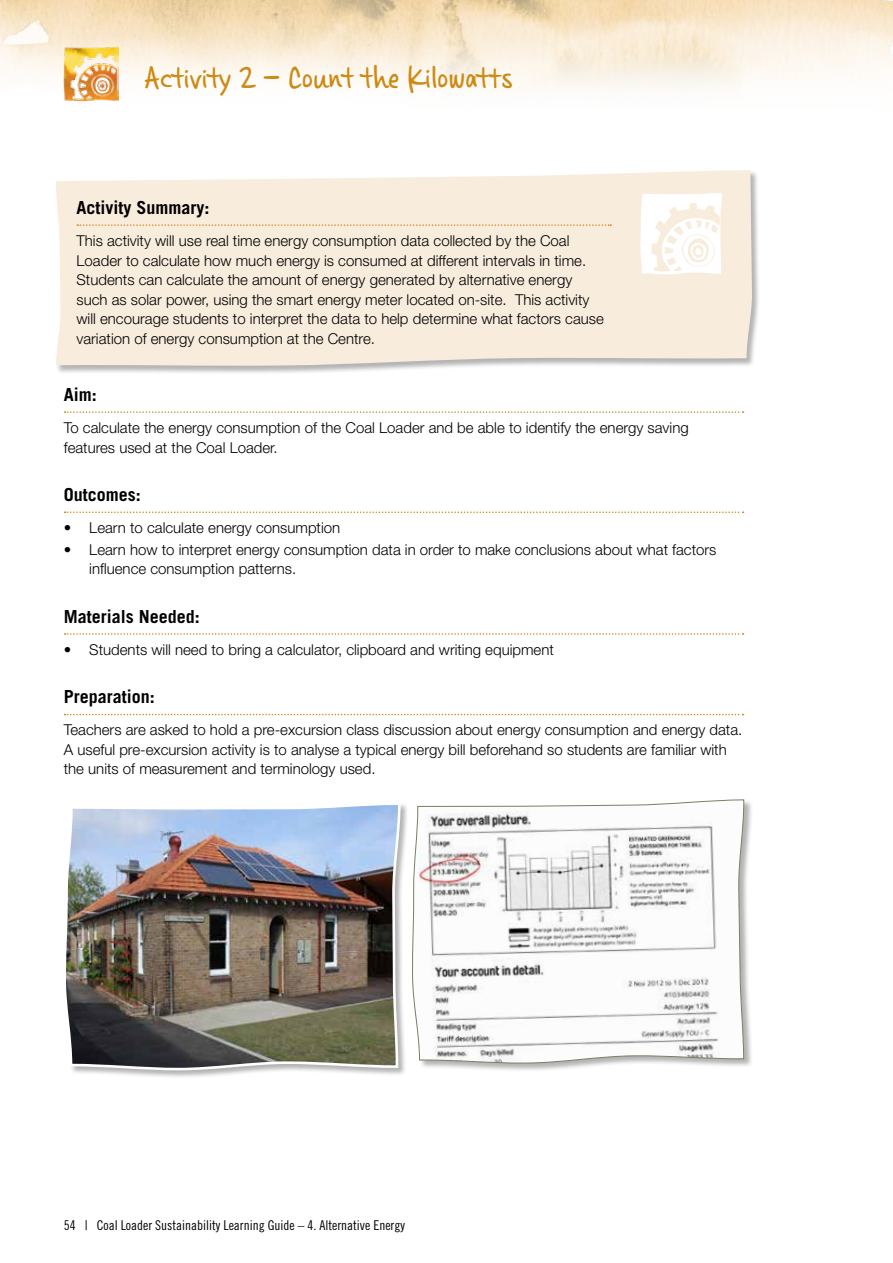
<style>
.page{position:relative;width:893px;height:1263px;background:#fff}
.page>*{position:absolute;margin:0;border:0;box-sizing:border-box;transform-origin:0 0}
.t1{font:43.5px "Casino Hand";color:#ce8a14}
.t2{font:700 18px "Trade Gothic";color:#000}
.t3{font:300 15px/19.5px "Helvetica Neue";color:#000}
.t4{font:13.5px "Trade Gothic Cond Eighteen";color:#000}
</style>
<div class="page">
<img style="left:0;top:0;width:893px;height:102px">
<img style="left:64px;top:47px;width:54px;height:54px">
<div style="left:56px;top:170px;width:705px;height:204px;background:#000;opacity:.3"></div>
<div style="left:56px;top:170px;width:696px;height:196px;background:#f8ecdd"></div>
<svg style="left:640px;top:193px;width:82px;height:81px"></svg>
<svg style="left:65px;top:411px;width:679px;height:2px"></svg>
<svg style="left:77px;top:224px;width:534px;height:2px"></svg>
<svg style="left:65px;top:511px;width:679px;height:2px"></svg>
<svg style="left:65px;top:633px;width:679px;height:2px"></svg>
<svg style="left:65px;top:714px;width:679px;height:1px"></svg>
<div style="left:63px;top:802px;width:346px;height:277px;background:#000;opacity:.3"></div>
<img style="left:63px;top:802px;width:339px;height:270px">
<div style="left:412px;top:799px;width:341px;height:273px;background:#000;opacity:.3"></div>
<svg style="left:412px;top:799px;width:332px;height:265px"></svg>
<h1 class="t1" style="left:145px;top:59px;width:370px">Activity 2 – Count the Kilowatts</h1>
<p class="t2" style="left:77px;top:196px;width:135px">Activity Summary:</p>
<p class="t3" style="left:77px;top:231px;width:529px">This activity will use real time energy consumption data collected by the Coal Loader to calculate how much energy is consumed at different intervals in time.<br>Students can calculate the amount of energy generated by alternative energy such as solar power, using the smart energy meter located on-site. This activity will encourage students to interpret the data to help determine what factors cause variation of energy consumption at the Centre.</p>
<p class="t2" style="left:64px;top:383px;width:35px">Aim:</p>
<p class="t3" style="left:64px;top:418px;width:626px">To calculate the energy consumption of the Coal Loader and be able to identify the energy saving features used at the Coal Loader.</p>
<p class="t2" style="left:64px;top:483px;width:79px">Outcomes:</p>
<p class="t3" style="left:64px;top:518px;width:278px">• Learn to calculate energy consumption</p>
<p class="t3" style="left:89px;top:539px;width:629px;text-indent:-26px">• Learn how to interpret energy consumption data in order to make conclusions about what factors influence consumption patterns.</p>
<p class="t2" style="left:64px;top:605px;width:138px">Materials Needed:</p>
<p class="t3" style="left:64px;top:639px;width:492px">• Students will need to bring a calculator, clipboard and writing equipment</p>
<p class="t2" style="left:64px;top:686px;width:93px">Preparation:</p>
<p class="t3" style="left:64px;top:720px;width:680px">Teachers are asked to hold a pre-excursion class discussion about energy consumption and energy data.<br>A useful pre-excursion activity is to analyse a typical energy bill beforehand so students are familiar with the units of measurement and terminology used.</p>
<p class="t4" style="left:64px;top:1217px;width:343px">54 | Coal Loader Sustainability Learning Guide – 4. Alternative Energy</p>
</div>
